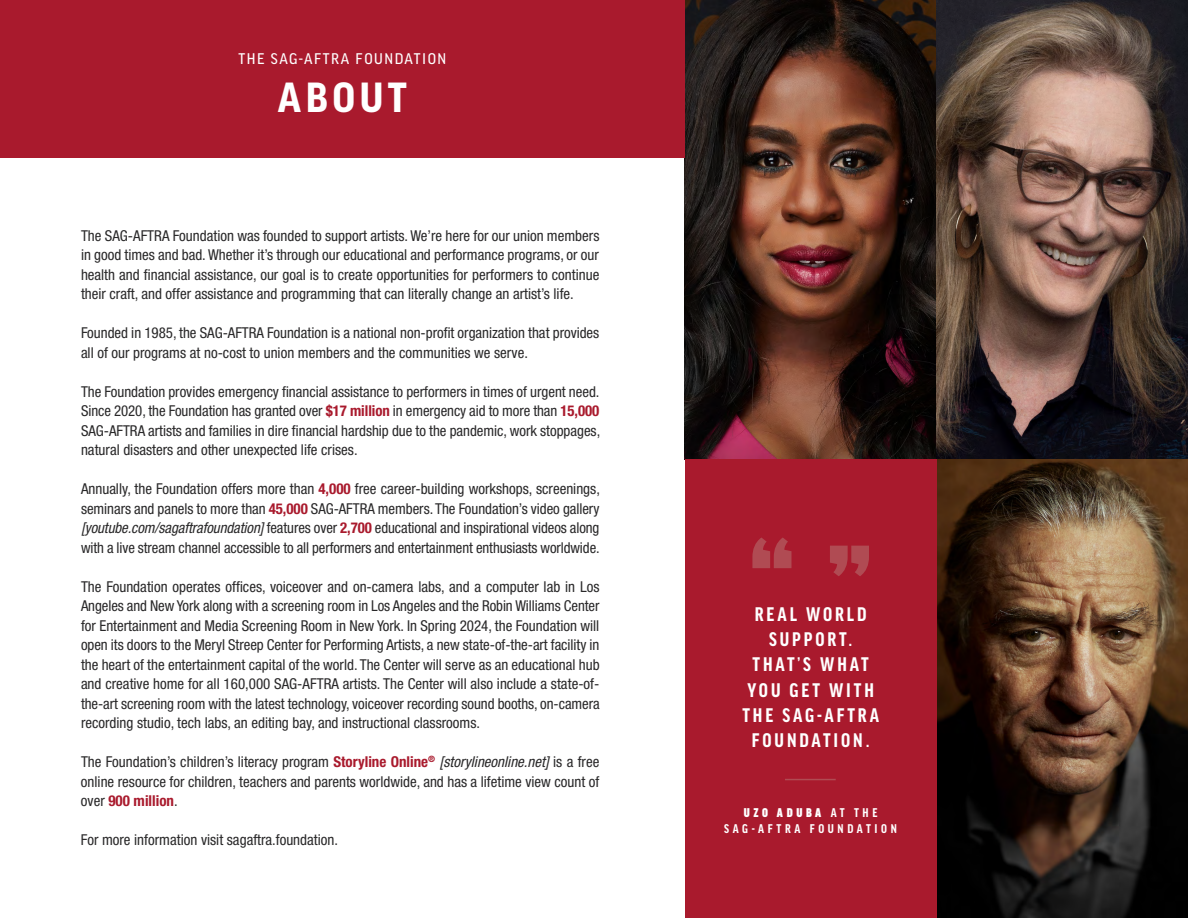
<style>
.page{position:relative;width:1188px;height:918px;background:#fff}
.page>*{position:absolute;margin:0;border:0;box-sizing:border-box;transform-origin:0 0}
.t1{font:900 expanded 121.35px "Good Headline Pro";color:#b04b53}
.t2{font:700 45px "Good Headline Pro Narr";letter-spacing:.1em;color:#fff}
.t3{font:700 condensed 21px/25.2px "Good Headline Pro";letter-spacing:.14em;color:#fff;text-align:center}
.t4{font:16.5px "Good Headline Pro Narr News";letter-spacing:.09em;color:#fff}
.t5{font:condensed 15px/19.5px "Helvetica Neue LT Std";color:#292829;text-align:justify}
.t6{font:700 condensed 13.5px/16.2px "Good Headline Pro";letter-spacing:.27em;color:#fff;text-align:center}
.s1{font-weight:700;color:#a91a2d}
.s2{font-style:italic}
.s3{font-weight:900}
</style>
<div class="page">
<img style="left:685px;top:0;width:503px;height:459px">
<img style="left:937px;top:459px;width:251px;height:459px">
<div style="left:685px;top:459px;width:252px;height:459px;background:#a91a2d"></div>
<hr style="left:785px;top:779px;width:51px;height:1px;background:#b04b53">
<div style="left:0;top:0;width:685px;height:158px;background:#a91a2d"></div>
<p class="t4" style="left:239px;top:50px;width:209px">THE SAG-AFTRA FOUNDATION</p>
<h2 class="t2" style="left:278px;top:75px;width:130px">ABOUT</h2>
<p class="t5" style="left:81px;top:226px;width:520px">The SAG-AFTRA Foundation was founded to support artists. We’re here for our union members in good times and bad. Whether it’s through our educational and performance programs, or our health and financial assistance, our goal is to create opportunities for performers to continue their craft, and offer assistance and programming that can literally change an artist’s life.</p>
<p class="t5" style="left:81px;top:323px;width:520px">Founded in 1985, the SAG-AFTRA Foundation is a national non-profit organization that provides all of our programs at no-cost to union members and the communities we serve.</p>
<p class="t5" style="left:81px;top:382px;width:521px">The Foundation provides emergency financial assistance to performers in times of urgent need.<br>Since 2020, the Foundation has granted over <span class="s1">$17 million</span> in emergency aid to more than <span class="s1">15,000<br></span>SAG-AFTRA artists and families in dire financial hardship due to the pandemic, work stoppages, natural disasters and other unexpected life crises.</p>
<p class="t5" style="left:81px;top:479px;width:520px">Annually, the Foundation offers more than <span class="s1">4,000</span> free career-building workshops, screenings, seminars and panels to more than <span class="s1">45,000</span> SAG-AFTRA members. The Foundation’s video gallery <span class="s2">[youtube.com/sagaftrafoundation]</span> features over <span class="s1">2,700</span> educational and inspirational videos along with a live stream channel accessible to all performers and entertainment enthusiasts worldwide.</p>
<p class="t5" style="left:81px;top:577px;width:520px">The Foundation operates offices, voiceover and on-camera labs, and a computer lab in Los Angeles and New York along with a screening room in Los Angeles and the Robin Williams Center for Entertainment and Media Screening Room in New York. In Spring 2024, the Foundation will open its doors to the Meryl Streep Center for Performing Artists, a new state-of-the-art facility in the heart of the entertainment capital of the world. The Center will serve as an educational hub and creative home for all 160,000 SAG-AFTRA artists. The Center will also include a state-of&shy;the-art screening room with the latest technology, voiceover recording sound booths, on-camera recording studio, tech labs, an editing bay, and instructional classrooms.</p>
<p class="t5" style="left:81px;top:752px;width:520px">The Foundation’s children’s literacy program <span class="s1">Storyline Online</span><sup>®</sup> <span class="s2">[storylineonline.net]</span> is a free online resource for children, teachers and parents worldwide, and has a lifetime view count of over <span class="s1">900 million</span>.</p>
<p class="t5" style="left:81px;top:830px;width:259px">For more information visit sagaftra.foundation.</p>
<h1 class="t1" style="left:749px;top:525px;width:125px">“ ”</h1>
<h3 class="t3" style="left:742px;top:602px;width:138px">REAL WORLD<br>SUPPORT.<br>THAT’S WHAT<br>YOU GET WITH<br>THE SAG-AFTRA<br>FOUNDATION.</h3>
<p class="t6" style="left:724px;top:805px;width:174px"><span class="s3">UZO ADUBA</span> AT THE<br>SAG-AFTRA FOUNDATION</p>
</div>
